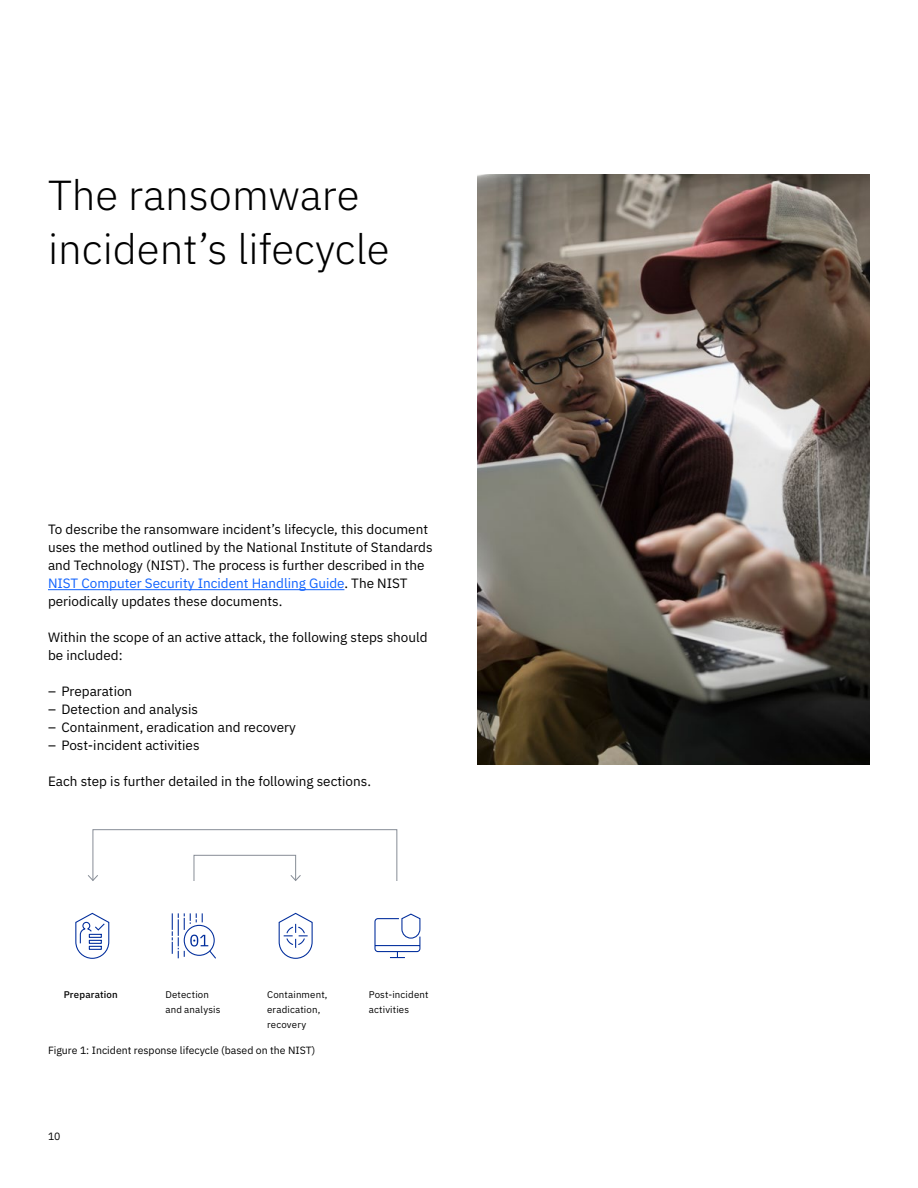
<style>
.page{position:relative;width:918px;height:1188px;background:#fff}
.page>*{position:absolute;margin:0;border:0;box-sizing:border-box;transform-origin:0 0}
.t1{font:300 42px/54px "IBM Plex Sans";color:#000}
.t2{font:13.5px/18px "IBM Plex Sans";color:#000}
.t3{font:10.5px "IBM Plex Sans";color:#000}
.t4{font:9.75px/14.5px "IBM Plex Sans";letter-spacing:.015em;color:#000}
.t5{font:500 9.75px "IBM Plex Sans";letter-spacing:.02em;color:#000}
.s1{color:#0f62fe}
</style>
<div class="page">
<hr style="left:48px;top:589px;width:296px;height:1px;background:#0f62fe">
<svg style="left:88px;top:829px;width:310px;height:52px"></svg>
<svg style="left:172px;top:913px;width:44px;height:46px"></svg>
<svg style="left:75px;top:912px;width:35px;height:47px"></svg>
<svg style="left:278px;top:912px;width:35px;height:47px"></svg>
<svg style="left:374px;top:913px;width:47px;height:46px"></svg>
<img style="left:477px;top:174px;width:393px;height:590px">
<h1 class="t1" style="left:48px;top:165px;width:343px">The ransomware incident’s lifecycle</h1>
<p class="t2" style="left:48px;top:519px;width:386px">To describe the ransomware incident’s lifecycle, this document uses the method outlined by the National Institute of Standards and Technology (NIST). The process is further described in the <span class="s1">NIST Computer Security Incident Handling Guide</span>. The NIST periodically updates these documents.</p>
<p class="t2" style="left:48px;top:627px;width:381px">Within the scope of an active attack, the following steps should be included:</p>
<p class="t2" style="left:48px;top:681px;width:86px">– Preparation</p>
<p class="t2" style="left:48px;top:699px;width:152px">– Detection and analysis</p>
<p class="t2" style="left:48px;top:717px;width:249px">– Containment, eradication and recovery</p>
<p class="t2" style="left:48px;top:735px;width:153px">– Post-incident activities</p>
<p class="t2" style="left:48px;top:771px;width:325px">Each step is further detailed in the following sections.</p>
<p class="t5" style="left:64px;top:987px;width:56px">Preparation</p>
<p class="t4" style="left:165px;top:987px;width:57px">Detection and analysis</p>
<p class="t4" style="left:267px;top:987px;width:62px">Containment, eradication, recovery</p>
<p class="t4" style="left:369px;top:987px;width:61px">Post-incident activities</p>
<p class="t3" style="left:48px;top:1042px;width:269px">Figure 1: Incident response lifecycle (based on the NIST)</p>
<p class="t3" style="left:48px;top:1128px;width:14px">10</p>
</div>
